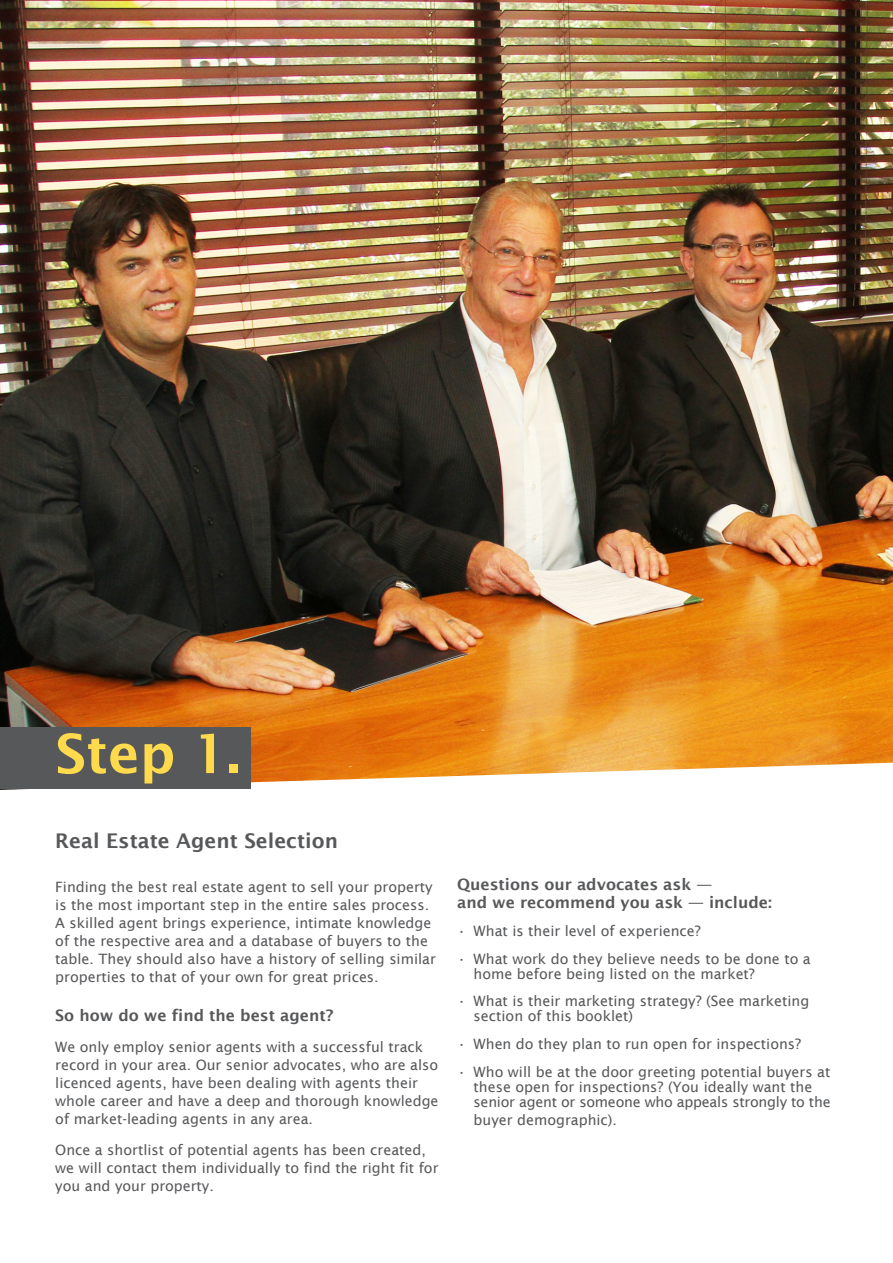
<style>
.page{position:relative;width:893px;height:1263px;background:#fff}
.page>*{position:absolute;margin:0;border:0;box-sizing:border-box;transform-origin:0 0}
.Standout{font:600 54px "Lucida Sans";color:#ffda4d}
.Heading{font:600 20.25px "Lucida Sans";color:#57585a}
.Subheading{font:600 15.75px/18px "Lucida Sans";color:#57585a}
.Body{font:14.25px/18px "Lucida Sans";color:#57585a}
</style>
<div class="page">
<img style="left:0;top:0;width:893px;height:763px">
<svg style="left:0;top:763px;width:882px;height:27px"></svg>
<div style="left:0;top:727px;width:251px;height:62px;background:#57585a"></div>
<p class="Standout" style="left:55px;top:723px;width:187px">Step 1.</p>
<p class="Heading" style="left:55px;top:829px;width:284px">Real Estate Agent Selection</p>
<p class="Body" style="left:55px;top:878px;width:382px">Finding the best real estate agent to sell your property is the most important step in the entire sales process.<br>A skilled agent brings experience, intimate knowledge of the respective area and a database of buyers to the table. They should also have a history of selling similar properties to that of your own for great prices.</p>
<p class="Subheading" style="left:55px;top:1006px;width:280px">So how do we find the best agent?</p>
<p class="Body" style="left:55px;top:1038px;width:385px">We only employ senior agents with a successful track record in your area. Our senior advocates, who are also licenced agents, have been dealing with agents their whole career and have a deep and thorough knowledge of market-leading agents in any area.</p>
<p class="Body" style="left:55px;top:1140px;width:385px">Once a shortlist of potential agents has been created, we will contact them individually to find the right fit for you and your property.</p>
<p class="Subheading" style="left:457px;top:875px;width:316px">Questions our advocates ask —<br>and we recommend you ask — include:</p>
<p class="Body" style="left:457px;top:922px;width:245px">• What is their level of experience?</p>
<p class="Body" style="left:474px;top:951px;width:339px;line-height:15px;text-indent:-17px">• What work do they believe needs to be done to a home before being listed on the market?</p>
<p class="Body" style="left:474px;top:994px;width:337px;line-height:15px;text-indent:-17px">• What is their marketing strategy? (See marketing section of this booklet)</p>
<p class="Body" style="left:457px;top:1035px;width:346px">• When do they plan to run open for inspections?</p>
<p class="Body" style="left:474px;top:1064px;width:358px;line-height:15px;text-indent:-17px">• Who will be at the door greeting potential buyers at these open for inspections? (You ideally want the senior agent or someone who appeals strongly to the</p>
<p class="Body" style="left:474px;top:1111px;width:145px">buyer demographic).</p>
</div>
